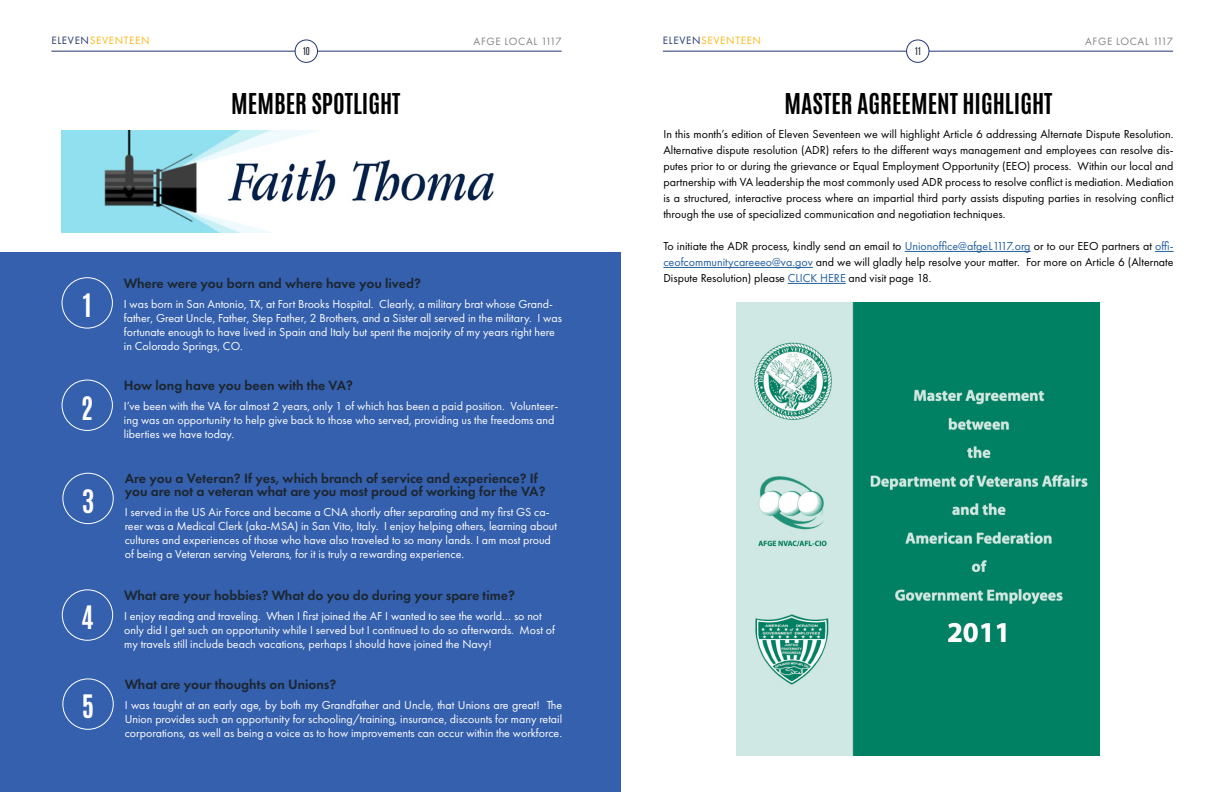
<style>
.page{position:relative;width:1224px;height:792px;background:#fff}
.page>*{position:absolute;margin:0;border:0;box-sizing:border-box;transform-origin:0 0}
.t1{font:700 27px "Antonio";color:#fff}
.t2{font:700 24px "Antonio";color:#000}
.t3{font:600 14px/13px "Futura PT";color:#1c2630}
.t4{font:12px/14px "Futura PT";color:#fff}
.t5{font:12px/16px "Futura PT";color:#000;text-align:justify}
.t6{font:11px "Futura PT";letter-spacing:.06em;color:#fdb714}
.t7{font:11px "Futura PT";letter-spacing:.06em;color:#808285}
.t8{font:9px "Antonio";color:#1c2630}
.s1{color:#23356f}
.s2{color:#215e9e}
</style>
<div class="page">
<hr style="left:663px;top:51px;width:510px;height:1px;background:#23356f">
<hr style="left:51px;top:51px;width:511px;height:1px;background:#23356f">
<div style="left:907px;top:40px;width:22px;height:22px;background:#fff;border-radius:50%"></div>
<div style="left:906px;top:39px;width:23px;height:24px;border:1px solid #23356f;border-radius:50%"></div>
<div style="left:295px;top:40px;width:23px;height:22px;background:#fff;border-radius:50%"></div>
<div style="left:295px;top:39px;width:23px;height:24px;border:1px solid #23356f;border-radius:50%"></div>
<div style="left:0;top:252px;width:621px;height:540px;background:#3560ad"></div>
<div style="left:62px;top:277px;width:51px;height:52px;border:1px solid #fff;border-radius:50%"></div>
<div style="left:62px;top:473px;width:52px;height:51px;border:1px solid #fff;border-radius:50%"></div>
<div style="left:62px;top:589px;width:51px;height:52px;border:1px solid #fff;border-radius:50%"></div>
<div style="left:62px;top:678px;width:52px;height:52px;border:1px solid #fff;border-radius:50%"></div>
<div style="left:62px;top:380px;width:51px;height:51px;border:1px solid #fff;border-radius:50%"></div>
<img style="left:61px;top:130px;width:433px;height:103px">
<hr style="left:905px;top:251px;width:126px;height:1px;background:#215e9e">
<svg style="left:1155px;top:251px;width:19px;height:1px"></svg>
<hr style="left:663px;top:267px;width:150px;height:1px;background:#215e9e">
<hr style="left:788px;top:283px;width:58px;height:1px;background:#215e9e">
<img style="left:737px;top:302px;width:362px;height:454px">
<p class="t6" style="left:51px;top:34px;width:100px"><span class="s1">ELEVEN</span>SEVENTEEN</p>
<p class="t7" style="left:474px;top:35px;width:90px">AFGE LOCAL 1117</p>
<p class="t6" style="left:663px;top:34px;width:100px"><span class="s1">ELEVEN</span>SEVENTEEN</p>
<p class="t7" style="left:1085px;top:35px;width:90px">AFGE LOCAL 1117</p>
<p class="t8" style="left:303px;top:44px;width:8px">10</p>
<p class="t8" style="left:915px;top:44px;width:7px">11</p>
<h2 class="t2" style="left:231px;top:85px;width:171px">MEMBER SPOTLIGHT</h2>
<h2 class="t2" style="left:785px;top:85px;width:269px">MASTER AGREEMENT HIGHLIGHT</h2>
<p class="t5" style="left:663px;top:126px;width:512px">In this month’s edition of Eleven Seventeen we will highlight Article 6 addressing Alternate Dispute Resolution.<br>Alternative dispute resolution (ADR) refers to the different ways management and employees can resolve dis&shy;putes prior to or during the grievance or Equal Employment Opportunity (EEO) process. Within our local and partnership with VA leadership the most commonly used ADR process to resolve conflict is mediation. Mediation is a structured, interactive process where an impartial third party assists disputing parties in resolving conflict through the use of specialized communication and negotiation techniques.</p>
<p class="t5" style="left:663px;top:238px;width:512px">To initiate the ADR process, kindly send an email to <span class="s2">Unionoffice@afgeL1117.org</span> or to our EEO partners at <span class="s2">offi&shy;ceofcommunitycareeeo@va.gov</span> and we will gladly help resolve your matter. For more on Article 6 (Alternate Dispute Resolution) please <span class="s2">CLICK HERE</span> and visit page 18.</p>
<p class="t3" style="left:124px;top:277px;width:299px">Where were you born and where have you lived?</p>
<p class="t4" style="left:124px;top:297px;width:440px">I was born in San Antonio, TX, at Fort Brooks Hospital. Clearly, a military brat whose Grand&shy;father, Great Uncle, Father, Step Father, 2 Brothers, and a Sister all served in the military. I was fortunate enough to have lived in Spain and Italy but spent the majority of my years right here in Colorado Springs, CO.</p>
<h1 class="t1" style="left:83px;top:285px;width:10px">1</h1>
<h1 class="t1" style="left:81px;top:388px;width:14px">2</h1>
<h1 class="t1" style="left:82px;top:481px;width:14px">3</h1>
<h1 class="t1" style="left:81px;top:597px;width:14px">4</h1>
<h1 class="t1" style="left:82px;top:686px;width:14px">5</h1>
<p class="t3" style="left:124px;top:379px;width:231px">How long have you been with the VA?</p>
<p class="t4" style="left:124px;top:399px;width:436px">I’ve been with the VA for almost 2 years, only 1 of which has been a paid position. Volunteer&shy;ing was an opportunity to help give back to those who served, providing us the freedoms and liberties we have today.</p>
<p class="t3" style="left:125px;top:472px;width:422px">Are you a Veteran? If yes, which branch of service and experience? If you are not a veteran what are you most proud of working for the VA?</p>
<p class="t4" style="left:125px;top:505px;width:434px">I served in the US Air Force and became a CNA shortly after separating and my first GS ca&shy;reer was a Medical Clerk (aka-MSA) in San Vito, Italy. I enjoy helping others, learning about cultures and experiences of those who have also traveled to so many lands. I am most proud of being a Veteran serving Veterans, for it is truly a rewarding experience.</p>
<p class="t3" style="left:124px;top:589px;width:392px">What are your hobbies? What do you do during your spare time?</p>
<p class="t4" style="left:124px;top:609px;width:432px">I enjoy reading and traveling. When I first joined the AF I wanted to see the world… so not only did I get such an opportunity while I served but I continued to do so afterwards. Most of my travels still include beach vacations, perhaps I should have joined the Navy!</p>
<p class="t3" style="left:125px;top:678px;width:213px">What are your thoughts on Unions?</p>
<p class="t4" style="left:125px;top:698px;width:439px;text-align:justify">I was taught at an early age, by both my Grandfather and Uncle, that Unions are great! The Union provides such an opportunity for schooling/training, insurance, discounts for many retail corporations, as well as being a voice as to how improvements can occur within the workforce.</p>
</div>
